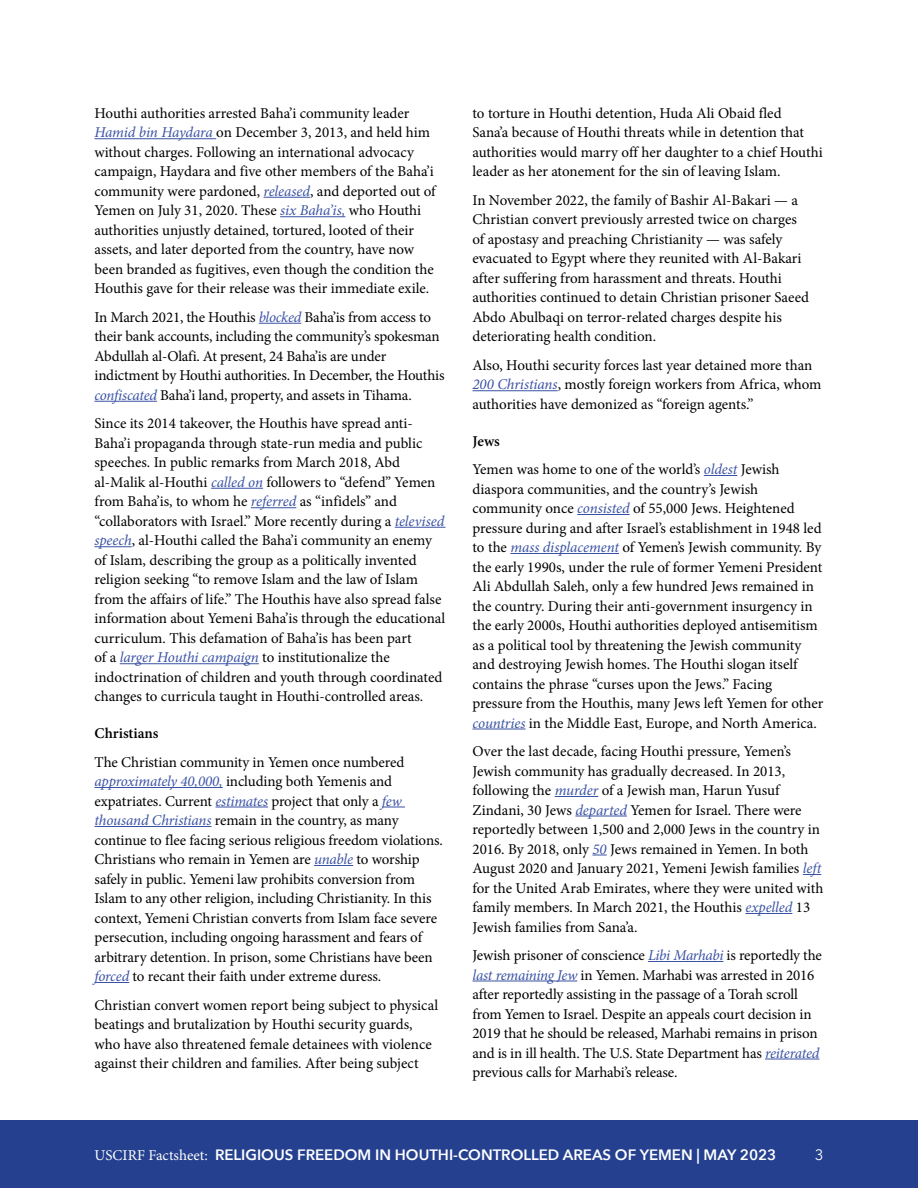
<style>
.page{position:relative;width:918px;height:1188px;background:#fff}
.page>*{position:absolute;margin:0;border:0;box-sizing:border-box;transform-origin:0 0}
.Body_no_indent{font:15px/19.5px "Minion Pro";letter-spacing:-.005em;color:#000}
.t1{font:600 15px "Avenir Next";color:#fff}
.Subhead2{font:600 15px "Minion Pro";color:#000}
.t2{font:15px "Avenir Next";color:#fff}
.s1{font-style:italic;color:#3a52a4}
.s2{font-family:"Minion Pro";font-weight:400}
</style>
<div class="page">
<div style="left:0;top:1120px;width:918px;height:68px;background:#24408f"></div>
<hr style="left:94px;top:138px;width:122px;height:1px;background:#3a52a4">
<hr style="left:264px;top:197px;width:46px;height:1px;background:#3a52a4">
<hr style="left:280px;top:216px;width:65px;height:1px;background:#3a52a4">
<hr style="left:259px;top:323px;width:42px;height:1px;background:#3a52a4">
<hr style="left:94px;top:401px;width:63px;height:1px;background:#3a52a4">
<hr style="left:211px;top:488px;width:52px;height:1px;background:#3a52a4">
<hr style="left:251px;top:507px;width:45px;height:1px;background:#3a52a4">
<hr style="left:395px;top:527px;width:50px;height:1px;background:#3a52a4">
<hr style="left:94px;top:546px;width:38px;height:1px;background:#3a52a4">
<hr style="left:120px;top:663px;width:139px;height:1px;background:#3a52a4">
<hr style="left:94px;top:787px;width:129px;height:1px;background:#3a52a4">
<hr style="left:215px;top:807px;width:53px;height:1px;background:#3a52a4">
<svg style="left:382px;top:807px;width:23px;height:1px"></svg>
<hr style="left:94px;top:826px;width:117px;height:1px;background:#3a52a4">
<hr style="left:314px;top:865px;width:39px;height:1px;background:#3a52a4">
<hr style="left:94px;top:982px;width:35px;height:1px;background:#3a52a4">
<hr style="left:472px;top:390px;width:86px;height:1px;background:#3a52a4">
<hr style="left:704px;top:475px;width:33px;height:1px;background:#3a52a4">
<hr style="left:577px;top:514px;width:53px;height:1px;background:#3a52a4">
<hr style="left:510px;top:553px;width:109px;height:1px;background:#3a52a4">
<hr style="left:472px;top:729px;width:54px;height:1px;background:#3a52a4">
<hr style="left:555px;top:796px;width:43px;height:1px;background:#3a52a4">
<hr style="left:575px;top:816px;width:52px;height:1px;background:#3a52a4">
<svg style="left:592px;top:855px;width:15px;height:1px"></svg>
<svg style="left:803px;top:874px;width:18px;height:1px"></svg>
<hr style="left:745px;top:913px;width:47px;height:1px;background:#3a52a4">
<hr style="left:648px;top:961px;width:75px;height:1px;background:#3a52a4">
<hr style="left:472px;top:981px;width:105px;height:1px;background:#3a52a4">
<hr style="left:765px;top:1059px;width:54px;height:1px;background:#3a52a4">
<p class="Body_no_indent" style="left:94px;top:103px;width:343px">Houthi authorities arrested Baha’i community leader <span class="s1">Hamid bin Haydara</span> on December 3, 2013, and held him without charges. Following an international advocacy campaign, Haydara and five other members of the Baha’i community were pardoned, <span class="s1">released</span>, and deported out of Yemen on July 31, 2020. These <span class="s1">six Baha’is,</span> who Houthi authorities unjustly detained, tortured, looted of their assets, and later deported from the country, have now been branded as fugitives, even though the condition the Houthis gave for their release was their immediate exile.</p>
<p class="Body_no_indent" style="left:94px;top:307px;width:352px">In March 2021, the Houthis <span class="s1">blocked</span> Baha’is from access to their bank accounts, including the community’s spokesman Abdullah al-Olafi. At present, 24 Baha’is are under indictment by Houthi authorities. In December, the Houthis <span class="s1">confiscated</span> Baha’i land, property, and assets in Tihama.</p>
<p class="Body_no_indent" style="left:94px;top:414px;width:352px">Since its 2014 takeover, the Houthis have spread anti-Baha’i propaganda through state-run media and public speeches. In public remarks from March 2018, Abd al-Malik al-Houthi <span class="s1">called on</span> followers to “defend” Yemen from Baha’is, to whom he <span class="s1">referred</span> as “infidels” and “collaborators with Israel.” More recently during a <span class="s1">televised speech</span>, al-Houthi called the Baha’i community an enemy of Islam, describing the group as a politically invented religion seeking “to remove Islam and the law of Islam from the affairs of life.” The Houthis have also spread false information about Yemeni Baha’is through the educational curriculum. This defamation of Baha’is has been part<br>of a <span class="s1">larger Houthi campaign</span> to institutionalize the indoctrination of children and youth through coordinated changes to curricula taught in Houthi-controlled areas.</p>
<p class="Subhead2" style="left:94px;top:723px;width:66px">Christians</p>
<p class="Body_no_indent" style="left:94px;top:752px;width:350px">The Christian community in Yemen once numbered <span class="s1">approximately 40,000,</span> including both Yemenis and expatriates. Current <span class="s1">estimates</span> project that only a <span class="s1">few thousand Christians</span> remain in the country, as many continue to flee facing serious religious freedom violations.<br>Christians who remain in Yemen are <span class="s1">unable</span> to worship safely in public. Yemeni law prohibits conversion from Islam to any other religion, including Christianity. In this context, Yemeni Christian converts from Islam face severe persecution, including ongoing harassment and fears of arbitrary detention. In prison, some Christians have been <span class="s1">forced</span> to recant their faith under extreme duress.</p>
<p class="Body_no_indent" style="left:94px;top:995px;width:345px">Christian convert women report being subject to physical beatings and brutalization by Houthi security guards, who have also threatened female detainees with violence against their children and families. After being subject</p>
<p class="Body_no_indent" style="left:472px;top:103px;width:352px">to torture in Houthi detention, Huda Ali Obaid fled<br>Sana’a because of Houthi threats while in detention that authorities would marry off her daughter to a chief Houthi leader as her atonement for the sin of leaving Islam.</p>
<p class="Body_no_indent" style="left:472px;top:190px;width:338px">In November 2022, the family of Bashir Al-Bakari — a Christian convert previously arrested twice on charges of apostasy and preaching Christianity — was safely evacuated to Egypt where they reunited with Al-Bakari after suffering from harassment and threats. Houthi authorities continued to detain Christian prisoner Saeed Abdo Abulbaqi on terror-related charges despite his deteriorating health condition.</p>
<p class="Body_no_indent" style="left:472px;top:355px;width:350px">Also, Houthi security forces last year detained more than<br><span class="s1">200 Christians</span>, mostly foreign workers from Africa, whom authorities have demonized as “foreign agents.”</p>
<p class="Subhead2" style="left:472px;top:430px;width:29px">Jews</p>
<p class="Body_no_indent" style="left:472px;top:460px;width:353px">Yemen was home to one of the world’s <span class="s1">oldest</span> Jewish diaspora communities, and the country’s Jewish community once <span class="s1">consisted</span> of 55,000 Jews. Heightened pressure during and after Israel’s establishment in 1948 led to the <span class="s1">mass displacement</span> of Yemen’s Jewish community. By the early 1990s, under the rule of former Yemeni President Ali Abdullah Saleh, only a few hundred Jews remained in the country. During their anti-government insurgency in the early 2000s, Houthi authorities deployed antisemitism as a political tool by threatening the Jewish community and destroying Jewish homes. The Houthi slogan itself contains the phrase “curses upon the Jews.” Facing pressure from the Houthis, many Jews left Yemen for other <span class="s1">countries</span> in the Middle East, Europe, and North America.</p>
<p class="Body_no_indent" style="left:472px;top:742px;width:352px">Over the last decade, facing Houthi pressure, Yemen’s Jewish community has gradually decreased. In 2013, following the <span class="s1">murder</span> of a Jewish man, Harun Yusuf Zindani, 30 Jews <span class="s1">departed</span> Yemen for Israel. There were reportedly between 1,500 and 2,000 Jews in the country in 2016. By 2018, only <span class="s1">50</span> Jews remained in Yemen. In both August 2020 and January 2021, Yemeni Jewish families <span class="s1">left </span>for the United Arab Emirates, where they were united with family members. In March 2021, the Houthis <span class="s1">expelled</span> 13<br>Jewish families from Sana’a.</p>
<p class="Body_no_indent" style="left:472px;top:946px;width:351px">Jewish prisoner of conscience <span class="s1">Libi Marhabi</span> is reportedly the <span class="s1">last remaining Jew</span> in Yemen. Marhabi was arrested in 2016 after reportedly assisting in the passage of a Torah scroll from Yemen to Israel. Despite an appeals court decision in 2019 that he should be released, Marhabi remains in prison and is in ill health. The U.S. State Department has <span class="s1">reiterated </span>previous calls for Marhabi’s release.</p>
<p class="t1" style="left:94px;top:1142px;width:683px"><span class="s2">USCIRF Factsheet:</span> RELIGIOUS FREEDOM IN HOUTHI-CONTROLLED AREAS OF YEMEN | MAY 2023</p>
<p class="t2" style="left:815px;top:1142px;width:10px">3</p>
</div>
